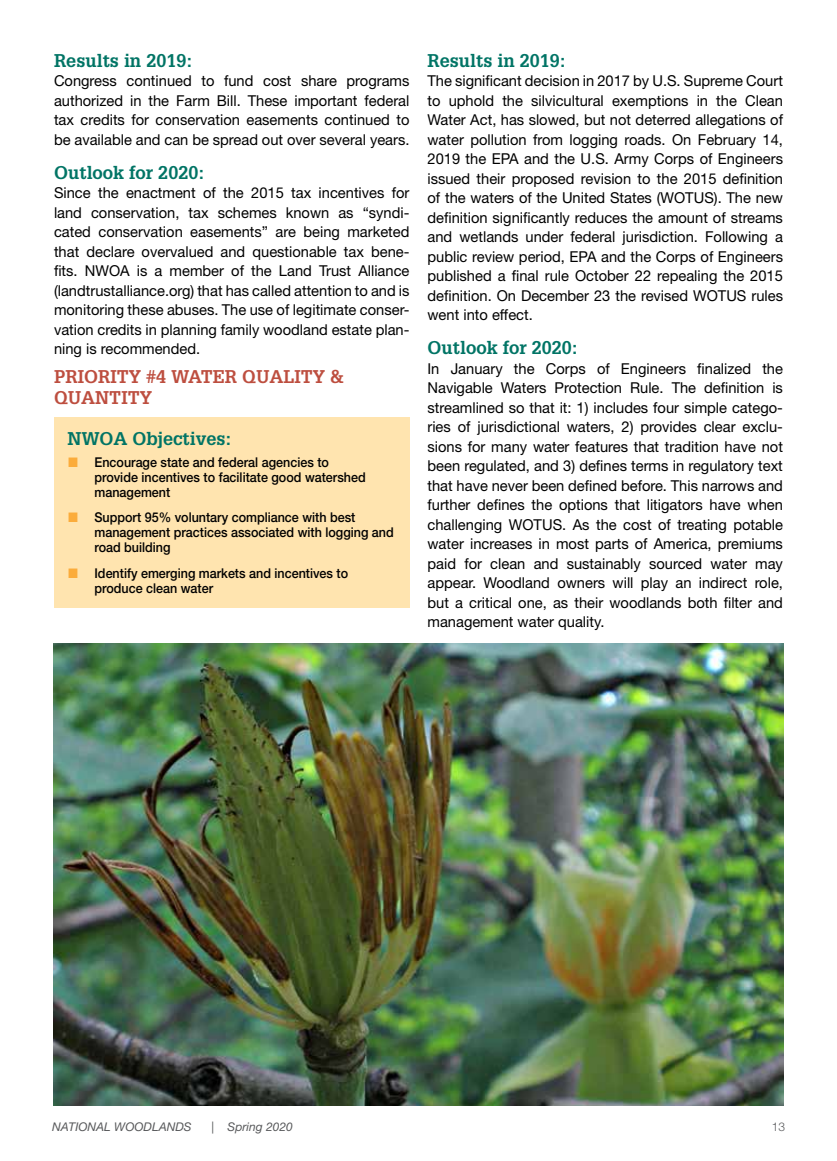
<style>
.page{position:relative;width:837px;height:1161px;background:#fff}
.page>*{position:absolute;margin:0;border:0;box-sizing:border-box;transform-origin:0 0}
.t1{font:700 18px "Glypha LT Std";color:#007465}
.t2{font:700 18px/21px "Glypha LT Std";color:#bd4e3f}
.t3{font:15px/19.5px "Helvetica Neue LT Std";color:#000;text-align:justify}
.t4{font:500 13.5px/15px "Helvetica Neue LT Std";color:#000;scale:.93 1}
.t5{font:italic 12px "Helvetica Neue LT Std";color:#58595b}
.t6{font:300 12px "Helvetica Neue LT Std";color:#58595b}
.s1{font-family:"Quirks ICG";font-weight:400;color:#fbac3b}
</style>
<div class="page">
<div style="left:54px;top:417px;width:356px;height:95px;background:#ffe4af"></div>
<div style="left:54px;top:472px;width:356px;height:95px;background:#ffe4af"></div>
<div style="left:54px;top:528px;width:356px;height:80px;background:#ffe4af"></div>
<img style="left:53px;top:643px;width:731px;height:462px">
<p class="t1" style="left:54px;top:49px;width:140px">Results in 2019:</p>
<p class="t3" style="left:54px;top:71px;width:357px">Congress continued to fund cost share programs authorized in the Farm Bill. These important federal tax credits for conservation easements continued to be available and can be spread out over several years.</p>
<p class="t1" style="left:54px;top:161px;width:152px">Outlook for 2020:</p>
<p class="t3" style="left:54px;top:183px;width:357px">Since the enactment of the 2015 tax incentives for land conservation, tax schemes known as “syndi&shy;cated conservation easements” are being marketed that declare overvalued and questionable tax bene&shy;fits. NWOA is a member of the Land Trust Alliance (landtrustalliance.org) that has called attention to and is monitoring these abuses. The use of legitimate conser&shy;vation credits in planning family woodland estate plan&shy;ning is recommended.</p>
<p class="t2" style="left:54px;top:366px;width:292px">PRIORITY #4 WATER QUALITY &amp;<br>QUANTITY</p>
<p class="t1" style="left:68px;top:428px;width:166px">NWOA Objectives:</p>
<p class="t4" style="left:95px;top:454px;width:293px;text-indent:-27px"><span class="s1">d</span> Encourage state and federal agencies to provide incentives to facilitate good watershed management</p>
<p class="t4" style="left:95px;top:510px;width:323px;text-indent:-27px"><span class="s1">d</span> Support 95% voluntary compliance with best management practices associated with logging and road building</p>
<p class="t4" style="left:95px;top:566px;width:274px;text-indent:-27px"><span class="s1">d</span> Identify emerging markets and incentives to produce clean water</p>
<p class="t1" style="left:428px;top:49px;width:140px">Results in 2019:</p>
<p class="t3" style="left:428px;top:71px;width:357px">The significant decision in 2017 by U.S. Supreme Court to uphold the silvicultural exemptions in the Clean Water Act, has slowed, but not deterred allegations of water pollution from logging roads. On February 14, 2019 the EPA and the U.S. Army Corps of Engineers issued their proposed revision to the 2015 definition of the waters of the United States (WOTUS). The new definition significantly reduces the amount of streams and wetlands under federal jurisdiction. Following a public review period, EPA and the Corps of Engineers published a final rule October 22 repealing the 2015 definition. On December 23 the revised WOTUS rules went into effect.</p>
<p class="t1" style="left:428px;top:337px;width:152px">Outlook for 2020:</p>
<p class="t3" style="left:428px;top:359px;width:357px">In January the Corps of Engineers finalized the Navigable Waters Protection Rule. The definition is streamlined so that it: 1) includes four simple catego&shy;ries of jurisdictional waters, 2) provides clear exclu&shy;sions for many water features that tradition have not been regulated, and 3) defines terms in regulatory text that have never been defined before. This narrows and further defines the options that litigators have when challenging WOTUS. As the cost of treating potable water increases in most parts of America, premiums paid for clean and sustainably sourced water may appear. Woodland owners will play an indirect role, but a critical one, as their woodlands both filter and management water quality.</p>
<p class="t5" style="left:52px;top:1119px;width:141px">NATIONAL WOODLANDS</p>
<p class="t5" style="left:212px;top:1119px;width:83px">| Spring 2020</p>
<p class="t6" style="left:772px;top:1119px;width:15px">13</p>
</div>
